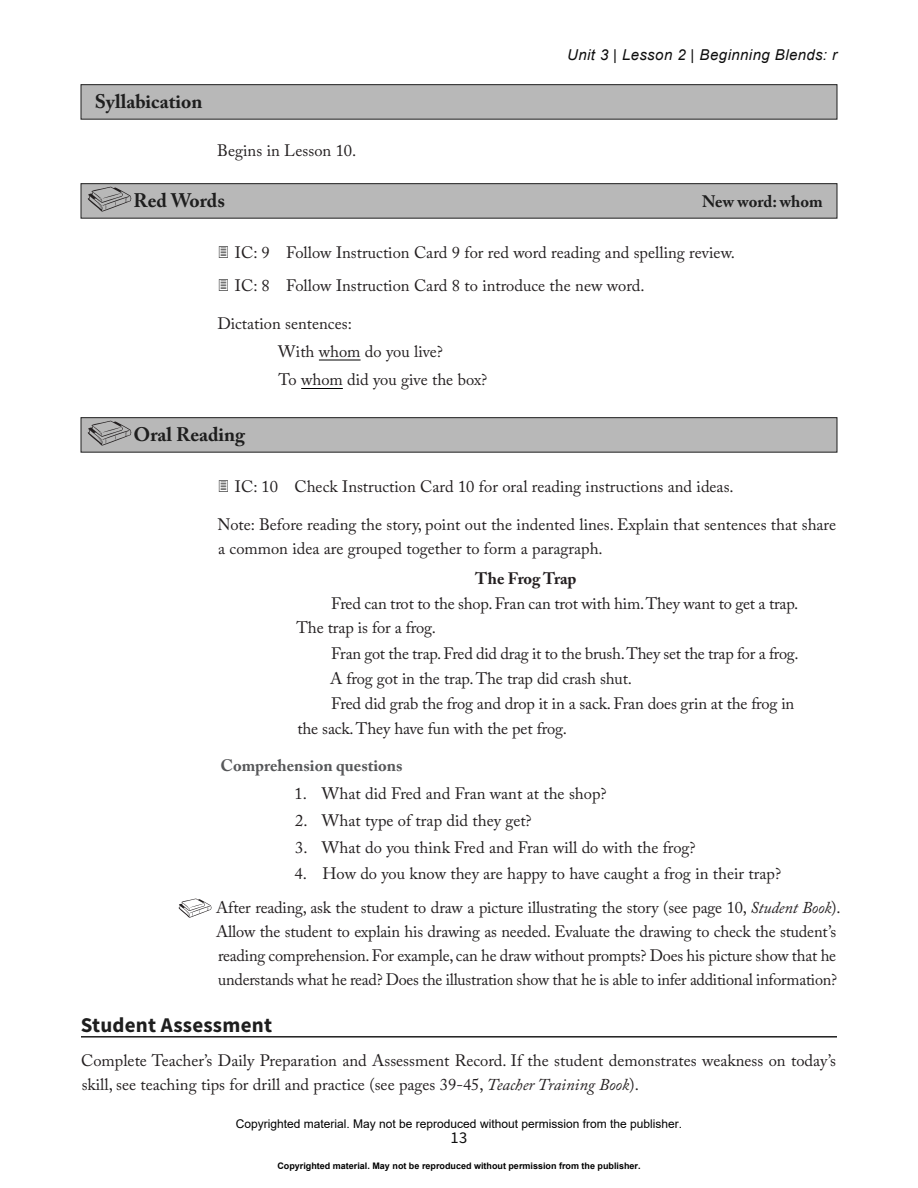
<style>
.page{position:relative;width:918px;height:1188px;background:#fff}
.page>*{position:absolute;margin:0;border:0;box-sizing:border-box;transform-origin:0 0}
.t1{font:700 21px "Source Sans Pro";letter-spacing:.01em;color:#1e1e1e}
.t2{font:700 19.5px "Adobe Caslon Pro";color:#1e1e1e}
.t3{font:700 16.65px "Adobe Caslon Pro";color:#1e1e1e}
.t4{font:16.5px/24px "Adobe Caslon Pro";color:#231f20}
.t5{font:700 16.5px "Adobe Caslon Pro";color:#57585a}
.t6{font:700 16.5px "Adobe Caslon Pro";color:#231f20}
.t7{font:16.5px "Source Sans Pro";color:#0e0e0e}
.t8{font:italic 15px "Arial";letter-spacing:.03em;color:#0e0e0e}
.t9{font:12px "Arial";color:#000}
.t10{font:700 9px "Arial";color:#000}
.s1{color:#000}
.s2{font-style:italic}
</style>
<div class="page">
<div style="left:81px;top:84px;width:756px;height:35px;background:#b8b8b8;border:1px solid #1e1e1e"></div>
<div style="left:81px;top:183px;width:756px;height:35px;background:#b8b8b8;border:1px solid #1e1e1e"></div>
<hr style="left:319px;top:360px;width:42px;height:1px;background:#000">
<hr style="left:301px;top:388px;width:42px;height:1px;background:#000">
<div style="left:81px;top:417px;width:756px;height:35px;background:#b8b8b8;border:1px solid #1e1e1e"></div>
<hr style="left:81px;top:1036px;width:756px;height:2px;background:#1e1e1e">
<img style="left:87px;top:186px;width:45px;height:26px">
<img style="left:87px;top:420px;width:45px;height:26px">
<img style="left:179px;top:898px;width:33px;height:19px">
<p class="t2" style="left:95px;top:90px;width:109px">Syllabication</p>
<p class="t8" style="left:567px;top:45px;width:271px">Unit 3 | Lesson 2 | Beginning Blends: r</p>
<p class="t4" style="left:217px;top:138px;width:141px">Begins in Lesson 10.</p>
<p class="t2" style="left:134px;top:189px;width:93px">Red Words</p>
<p class="t3" style="left:702px;top:192px;width:122px">New word: whom</p>
<p class="t4" style="left:218px;top:240px;width:519px"><span class="s1">✓</span> IC: 9 Follow Instruction Card 9 for red word reading and spelling review.</p>
<p class="t4" style="left:218px;top:273px;width:428px"><span class="s1">✓</span> IC: 8 Follow Instruction Card 8 to introduce the new word.</p>
<p class="t4" style="left:278px;top:309px;width:211px;line-height:28.5px;text-indent:-61px">Dictation sentences:<br>With whom do you live?<br>To whom did you give the box?</p>
<p class="t2" style="left:134px;top:423px;width:113px">Oral Reading</p>
<p class="t4" style="left:218px;top:474px;width:517px"><span class="s1">✓</span> IC: 10 Check Instruction Card 10 for oral reading instructions and ideas.</p>
<p class="t4" style="left:217px;top:512px;width:620px">Note: Before reading the story, point out the indented lines. Explain that sentences that share a common idea are grouped together to form a paragraph.</p>
<p class="t6" style="left:475px;top:568px;width:103px">The Frog Trap</p>
<p class="t4" style="left:297px;top:591px;width:503px;text-indent:35px">Fred can trot to the shop. Fran can trot with him. They want to get a trap.<br>The trap is for a frog.</p>
<p class="t4" style="left:330px;top:640px;width:470px;line-height:25.5px">Fran got the trap. Fred did drag it to the brush. They set the trap for a frog.<br>A frog got in the trap. The trap did crash shut.<br>Fred did grab the frog and drop it in a sack. Fran does grin at the frog in</p>
<p class="t4" style="left:297px;top:716px;width:271px">the sack. They have fun with the pet frog.</p>
<p class="t5" style="left:221px;top:756px;width:183px">Comprehension questions</p>
<p class="t4" style="left:295px;top:782px;width:314px">1. What did Fred and Fran want at the shop?</p>
<p class="t4" style="left:295px;top:809px;width:238px">2. What type of trap did they get?</p>
<p class="t4" style="left:295px;top:835px;width:402px">3. What do you think Fred and Fran will do with the frog?</p>
<p class="t4" style="left:216px;top:856px;width:626px;line-height:34.5px;text-indent:78px">4. How do you know they are happy to have caught a frog in their trap?<br>After reading, ask the student to draw a picture illustrating the story (see page 10, <span class="s2">Student Book</span>).</p>
<p class="t4" style="left:216px;top:919px;width:622px;text-align:justify">Allow the student to explain his drawing as needed. Evaluate the drawing to check the student’s reading comprehension. For example, can he draw without prompts? Does his picture show that he understands what he read? Does the illustration show that he is able to infer additional information?</p>
<p class="t1" style="left:81px;top:1010px;width:193px">Student Assessment</p>
<p class="t4" style="left:81px;top:1048px;width:756px">Complete Teacher’s Daily Preparation and Assessment Record. If the student demonstrates weakness on today’s skill, see teaching tips for drill and practice (see pages 39-45, <span class="s2">Teacher Training Book</span>).</p>
<p class="t9" style="left:236px;top:1116px;width:448px">Copyrighted material. May not be reproduced without permission from the publisher.</p>
<p class="t10" style="left:277px;top:1160px;width:365px">Copyrighted material. May not be reproduced without permission from the publisher.</p>
<p class="t7" style="left:451px;top:1127px;width:18px">13</p>
</div>
